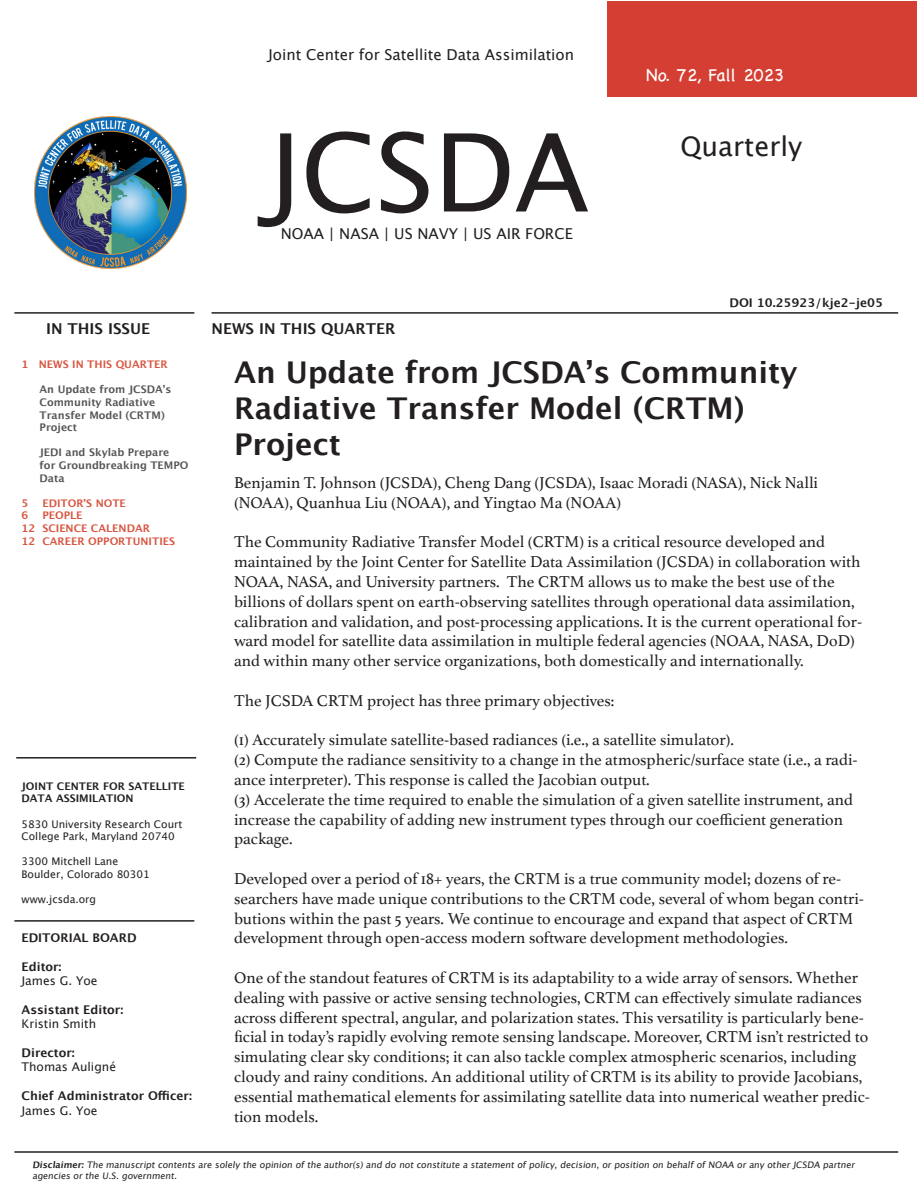
<style>
.page{position:relative;width:918px;height:1188px;background:#fff}
.page>*{position:absolute;margin:0;border:0;box-sizing:border-box;transform-origin:0 0}
.t1{font:108px "Lucida Grande";color:#231f20}
.t2{font:700 30px/36px "Lucida Grande";color:#231f20}
.t3{font:27px "Lucida Grande";color:#231f20}
.t4{font:18px "Chalkboard";letter-spacing:-.005em;color:#fff}
.t5{font:16.5px/19.8px "Athelas";color:#231f20}
.t6{font:15px "Lucida Grande";color:#231f20}
.t7{font:700 15px "Lucida Grande";color:#231f20}
.t8{font:700 12px "Lucida Grande";color:#231f20}
.t9{font:12px "Lucida Grande";color:#231f20}
.t10{font:700 10.5px/12.6px "Lucida Grande";color:#545557}
.t11{font:10.5px "Lucida Grande";color:#231f20}
.t12{font:700 10.5px "Lucida Grande";color:#d85540}
.t13{font:700 10.5px/12.6px "Lucida Grande";color:#231f20}
.t14{font:9px/10.8px "Lucida Grande";color:#231f20}
.s1{font-weight:700}
</style>
<div class="page">
<div style="left:607px;top:1px;width:310px;height:95px;background:#d53f33"></div>
<img style="left:34px;top:116px;width:152px;height:153px">
<hr style="left:14px;top:312px;width:180px;height:2px;background:#231f20">
<hr style="left:212px;top:312px;width:686px;height:2px;background:#231f20">
<hr style="left:16px;top:757px;width:180px;height:2px;background:#231f20">
<hr style="left:14px;top:920px;width:180px;height:2px;background:#231f20">
<hr style="left:14px;top:1151px;width:884px;height:2px;background:#231f20">
<p class="t6" style="left:268px;top:46px;width:307px">Joint Center for Satellite Data Assimilation</p>
<p class="t1" style="left:267px;top:111px;width:323px">JCSDA</p>
<p class="t6" style="left:281px;top:225px;width:294px">NOAA | NASA | US NAVY | US AIR FORCE</p>
<p class="t4" style="left:646px;top:64px;width:139px">No. 72, Fall 2023</p>
<p class="t3" style="left:681px;top:131px;width:123px">Quarterly</p>
<p class="t8" style="left:730px;top:293px;width:155px">DOI 10.25923/kje2-je05</p>
<p class="t7" style="left:46px;top:316px;width:106px">IN THIS ISSUE</p>
<p class="t7" style="left:212px;top:316px;width:186px">NEWS IN THIS QUARTER</p>
<p class="t12" style="left:22px;top:356px;width:148px">1 NEWS IN THIS QUARTER</p>
<p class="t10" style="left:40px;top:383px;width:133px">An Update from JCSDA’s<br>Community Radiative<br>Transfer Model (CRTM)<br>Project</p>
<p class="t10" style="left:40px;top:446px;width:150px">JEDI and Skylab Prepare<br>for Groundbreaking TEMPO<br>Data</p>
<p class="t12" style="left:22px;top:495px;width:8px">5</p>
<p class="t12" style="left:42px;top:495px;width:85px">EDITOR’S NOTE</p>
<p class="t12" style="left:22px;top:507px;width:8px">6</p>
<p class="t12" style="left:42px;top:507px;width:42px">PEOPLE</p>
<p class="t12" style="left:22px;top:520px;width:130px">12 SCIENCE CALENDAR</p>
<p class="t12" style="left:22px;top:532px;width:155px">12 CAREER OPPORTUNITIES</p>
<p class="t2" style="left:234px;top:355px;width:565px">An Update from JCSDA’s Community<br>Radiative Transfer Model (CRTM)<br>Project</p>
<p class="t5" style="left:234px;top:472px;width:586px">Benjamin T. Johnson (JCSDA), Cheng Dang (JCSDA), Isaac Moradi (NASA), Nick Nalli (NOAA), Quanhua Liu (NOAA), and Yingtao Ma (NOAA)</p>
<p class="t5" style="left:234px;top:532px;width:630px">The Community Radiative Transfer Model (CRTM) is a critical resource developed and maintained by the Joint Center for Satellite Data Assimilation (JCSDA) in collaboration with NOAA, NASA, and University partners. The CRTM allows us to make the best use of the billions of dollars spent on earth-observing satellites through operational data assimilation, calibration and validation, and post-processing applications. It is the current operational for&shy;ward model for satellite data assimilation in multiple federal agencies (NOAA, NASA, DoD) and within many other service organizations, both domestically and internationally.</p>
<p class="t5" style="left:234px;top:690px;width:382px">The JCSDA CRTM project has three primary objectives:</p>
<p class="t5" style="left:234px;top:730px;width:502px">(1) Accurately simulate satellite-based radiances (i.e., a satellite simulator).</p>
<p class="t5" style="left:234px;top:749px;width:625px">(2) Compute the radiance sensitivity to a change in the atmospheric/surface state (i.e., a radi&shy;ance interpreter). This response is called the Jacobian output.</p>
<p class="t5" style="left:234px;top:789px;width:621px">(3) Accelerate the time required to enable the simulation of a given satellite instrument, and increase the capability of adding new instrument types through our coefficient generation package.</p>
<p class="t5" style="left:234px;top:868px;width:632px">Developed over a period of 18+ years, the CRTM is a true community model; dozens of re&shy;searchers have made unique contributions to the CRTM code, several of whom began contri&shy;butions within the past 5 years. We continue to encourage and expand that aspect of CRTM development through open-access modern software development methodologies.</p>
<p class="t5" style="left:234px;top:967px;width:638px">One of the standout features of CRTM is its adaptability to a wide array of sensors. Whether dealing with passive or active sensing technologies, CRTM can effectively simulate radiances across different spectral, angular, and polarization states. This versatility is particularly bene&shy;ficial in today’s rapidly evolving remote sensing landscape. Moreover, CRTM isn’t restricted to simulating clear sky conditions; it can also tackle complex atmospheric scenarios, including cloudy and rainy conditions. An additional utility of CRTM is its ability to provide Jacobians, essential mathematical elements for assimilating satellite data into numerical weather predic&shy;tion models.</p>
<p class="t13" style="left:22px;top:780px;width:165px">JOINT CENTER FOR SATELLITE<br>DATA ASSIMILATION</p>
<p class="t11" style="left:22px;top:818px;width:162px">5830 University Research Court</p>
<p class="t11" style="left:22px;top:830px;width:155px">College Park, Maryland 20740</p>
<p class="t11" style="left:22px;top:856px;width:98px">3300 Mitchell Lane</p>
<p class="t11" style="left:22px;top:868px;width:130px">Boulder, Colorado 80301</p>
<p class="t11" style="left:22px;top:893px;width:76px">www.jcsda.org</p>
<p class="t8" style="left:22px;top:928px;width:116px">EDITORIAL BOARD</p>
<p class="t8" style="left:22px;top:957px;width:42px">Editor:</p>
<p class="t9" style="left:22px;top:974px;width:77px">James G. Yoe</p>
<p class="t8" style="left:22px;top:1000px;width:103px">Assistant Editor:</p>
<p class="t9" style="left:22px;top:1017px;width:76px">Kristin Smith</p>
<p class="t8" style="left:22px;top:1043px;width:55px">Director:</p>
<p class="t9" style="left:22px;top:1060px;width:96px">Thomas Auligné</p>
<p class="t8" style="left:22px;top:1086px;width:172px">Chief Administrator Officer:</p>
<p class="t9" style="left:22px;top:1103px;width:77px">James G. Yoe</p>
<p class="t14" style="left:32px;top:1160px;width:826px"><span class="s1">Disclaimer:</span> The manuscript contents are solely the opinion of the author(s) and do not constitute a statement of policy, decision, or position on behalf of NOAA or any other JCSDA partner agencies or the U.S. government.</p>
</div>
